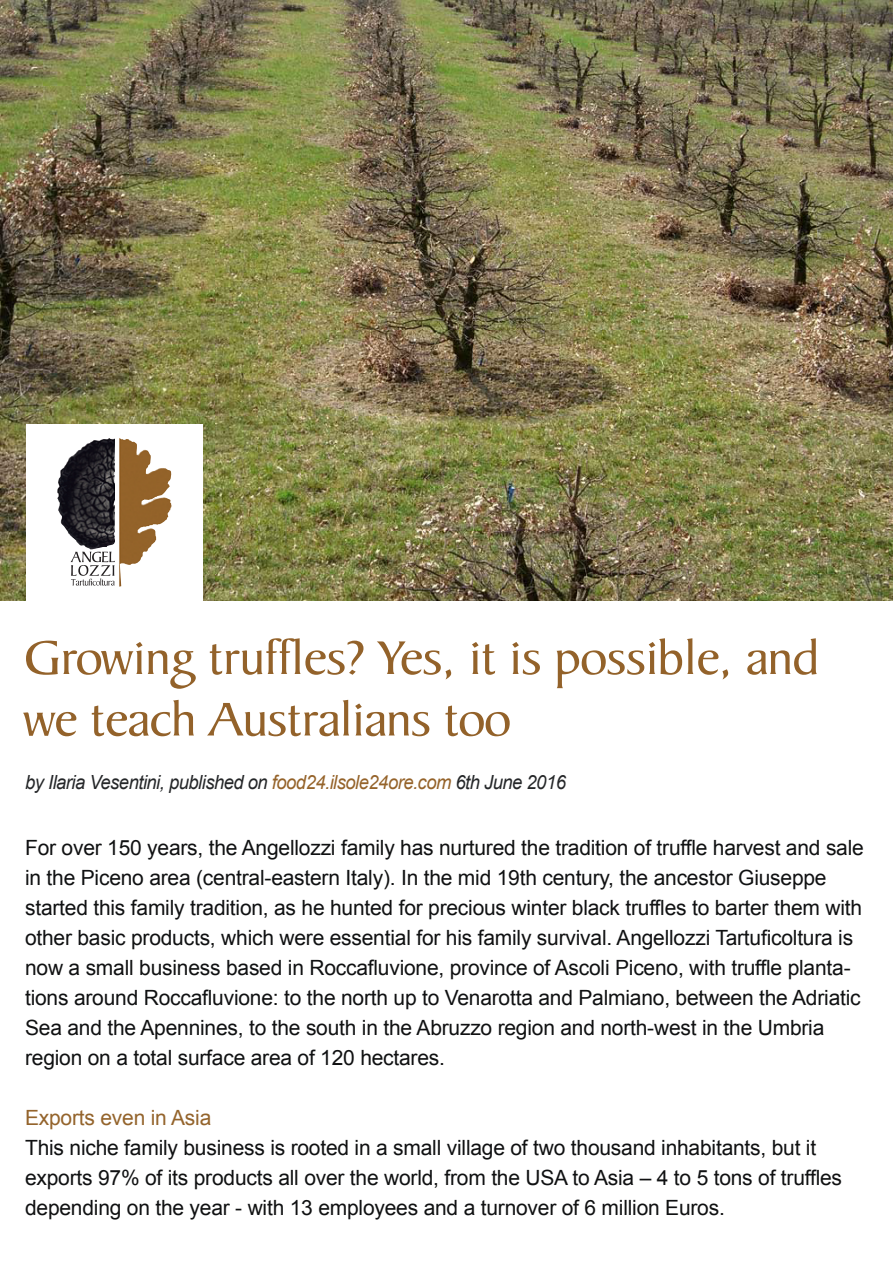
<style>
.page{position:relative;width:893px;height:1263px;background:#fff}
.page>*{position:absolute;margin:0;border:0;box-sizing:border-box;transform-origin:0 0}
.t1{font:51px/61.5px "Baker Signet";letter-spacing:-.02em;color:#93622a;scale:1.1 1}
.t2{font:21px/30px "Arial";letter-spacing:-.01em;color:#101112}
.t3{font:21px "Arial";letter-spacing:-.01em;color:#94642c}
.t4{font:italic 19.5px "Arial";letter-spacing:-.03em;color:#252729;scale:.94 1}
.s1{color:#95632a}
</style>
<div class="page">
<img style="left:0;top:0;width:893px;height:600px">
<div style="left:26px;top:424px;width:177px;height:176px;background:#fff"></div>
<img style="left:67px;top:438px;width:105px;height:149px">
<svg style="left:71px;top:552px;width:44px;height:34px"></svg>
<h1 class="t1" style="left:24px;top:629px;width:724px">Growing truffles? Yes, it is possible, and we teach Australians too</h1>
<p class="t4" style="left:25px;top:770px;width:577px">by Ilaria Vesentini, published on <span class="s1">food24.ilsole24ore.com</span> 6th June 2016</p>
<p class="t2" style="left:25px;top:833px;width:840px">For over 150 years, the Angellozzi family has nurtured the tradition of truffle harvest and sale in the Piceno area (central-eastern Italy). In the mid 19th century, the ancestor Giuseppe started this family tradition, as he hunted for precious winter black truffles to barter them with other basic products, which were essential for his family survival. Angellozzi Tartuficoltura is now a small business based in Roccafluvione, province of Ascoli Piceno, with truffle planta&shy;tions around Roccafluvione: to the north up to Venarotta and Palmiano, between the Adriatic Sea and the Apennines, to the south in the Abruzzo region and north-west in the Umbria region on a total surface area of 120 hectares.</p>
<p class="t3" style="left:25px;top:1104px;width:188px">Exports even in Asia</p>
<p class="t2" style="left:25px;top:1133px;width:818px">This niche family business is rooted in a small village of two thousand inhabitants, but it exports 97% of its products all over the world, from the USA to Asia – 4 to 5 tons of truffles depending on the year - with 13 employees and a turnover of 6 million Euros.</p>
</div>
